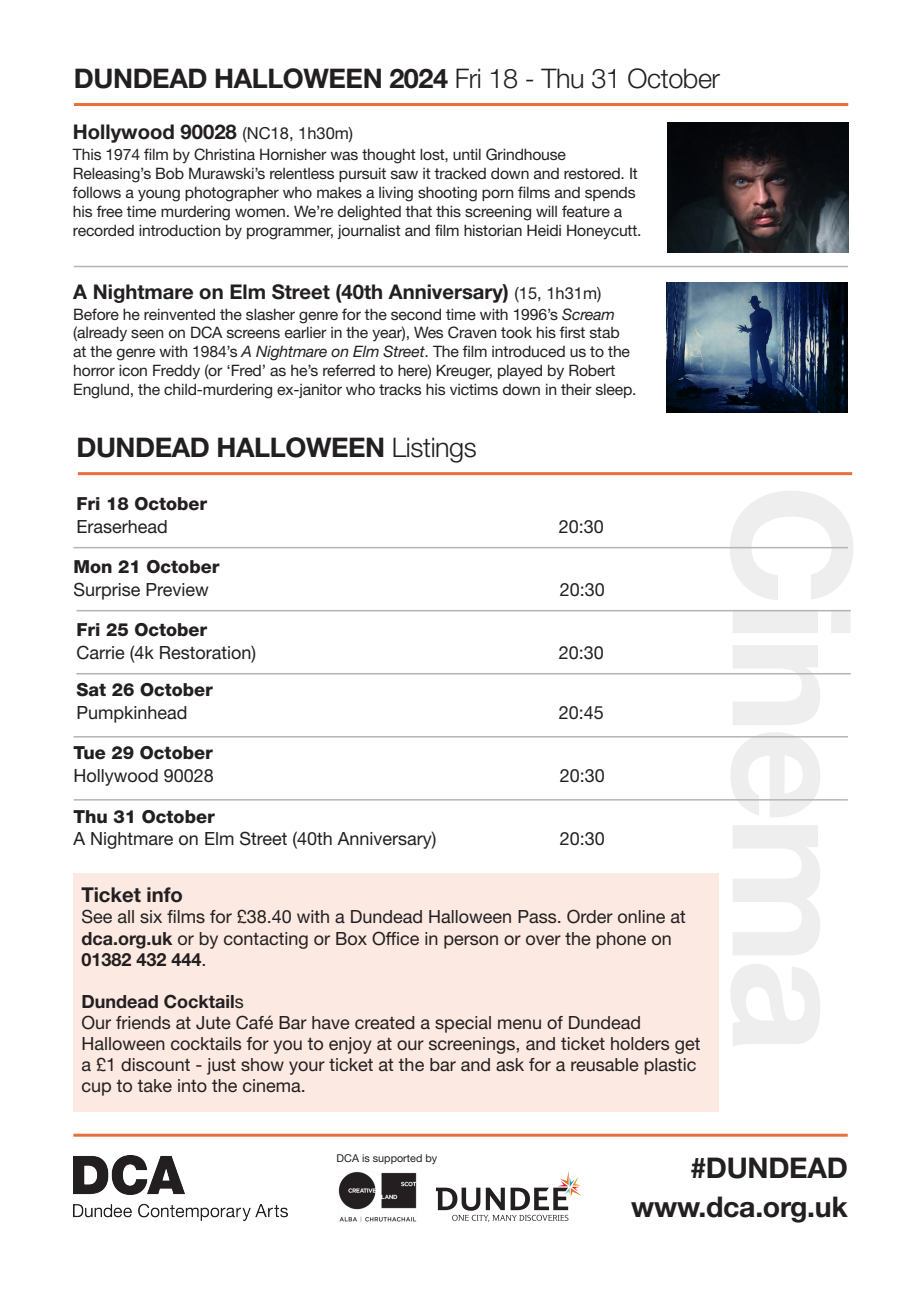
<style>
.page{position:relative;width:919px;height:1289px;background:#fff}
.page>*{position:absolute;margin:0;border:0;box-sizing:border-box;transform-origin:0 0}
.t1{font:28.5px "Helvetica Neue LT 75 Bd";letter-spacing:-.01em;color:#231f20}
.t2{font:27px "Helvetica Neue LT 75 Bd";letter-spacing:-.015em;color:#231f20}
.t3{font:20.4px "Helvetica Neue LT 75 Bd";color:#231f20}
.t4{font:20.25px "Helvetica Neue LT 75 Bd";color:#231f20}
.t5{font:18.15px/21px "Helvetica Neue LT 55 Rm";color:#231f20}
.t6{font:18.15px "Helvetica Neue LT 75 Bd";color:#231f20}
.t7{font:18.15px "Helvetica Neue";color:#231f20}
.t8{font:18px "Helvetica Neue LT 85 Hv";color:#231f20}
.t9{font:15.75px/18.9px "Helvetica Neue LT 55 Rm";letter-spacing:-.01em;color:#231f20}
.t10{font:10.8px "Helvetica Neue LT 55 Rm";color:#231f20}
.s1{font-family:"Helvetica Neue LT 45 Lt"}
.s2{font-family:"Helvetica Neue LT 55 Rm";font-size:16.5px}
.s3{font-family:"Helvetica Neue LT 56 It"}
.s4{font-family:"Helvetica Neue LT 75 Bd"}
.s5{font-family:"Helvetica Neue LT 55 Rm"}
</style>
<div class="page">
<hr style="left:74px;top:103px;width:774px;height:3px;background:#eb6e3d">
<hr style="left:74px;top:547px;width:773px;height:1px;background:#b4b5b8">
<hr style="left:73px;top:1133px;width:774px;height:3px;background:#eb6e3d">
<img style="left:338px;top:1171px;width:79px;height:51px">
<svg style="left:436px;top:1171px;width:145px;height:50px"></svg>
<div style="left:73px;top:873px;width:646px;height:238px;background:#fce9e2"></div>
<img style="left:73px;top:1155px;width:215px;height:65px">
<img style="left:667px;top:123px;width:181px;height:130px">
<hr style="left:74px;top:266px;width:773px;height:1px;background:#b4b5b8">
<img style="left:666px;top:282px;width:181px;height:130px">
<hr style="left:78px;top:472px;width:774px;height:3px;background:#eb6e3d">
<hr style="left:76px;top:610px;width:774px;height:1px;background:#b4b5b8">
<hr style="left:76px;top:673px;width:774px;height:1px;background:#b4b5b8">
<hr style="left:74px;top:736px;width:773px;height:1px;background:#b4b5b8">
<hr style="left:74px;top:799px;width:773px;height:1px;background:#b4b5b8">
<p class="t2" style="left:74px;top:61px;width:647px">DUNDEAD HALLOWEEN 2024 <span class="s1">Fri 18 - Thu 31 October</span></p>
<p class="t4" style="left:73px;top:119px;width:282px">Hollywood 90028 <span class="s2">(NC18, 1h30m)</span></p>
<p class="t9" style="left:73px;top:144px;width:570px">This 1974 film by Christina Hornisher was thought lost, until Grindhouse Releasing’s Bob Murawski’s relentless pursuit saw it tracked down and restored. It follows a young photographer who makes a living shooting porn films and spends his free time murdering women. We’re delighted that this screening will feature a recorded introduction by programmer, journalist and film historian Heidi Honeycutt.</p>
<p class="t4" style="left:73px;top:279px;width:529px">A Nightmare on Elm Street (40th Anniversary) <span class="s2">(15, 1h31m)</span></p>
<p class="t9" style="left:73px;top:304px;width:565px">Before he reinvented the slasher genre for the second time with 1996’s <span class="s3">Scream </span>(already seen on DCA screens earlier in the year), Wes Craven took his first stab at the genre with 1984’s <span class="s3">A Nightmare on Elm Street</span>. The film introduced us to the horror icon Freddy (or ‘Fred’ as he’s referred to here) Kreuger, played by Robert Englund, the child-murdering ex-janitor who tracks his victims down in their sleep.</p>
<p class="t2" style="left:76px;top:430px;width:402px">DUNDEAD HALLOWEEN <span class="s1">Listings</span></p>
<p class="t8" style="left:76px;top:493px;width:132px">Fri 18 October</p>
<p class="t5" style="left:76px;top:515px;width:93px">Eraserhead</p>
<p class="t5" style="left:558px;top:515px;width:47px">20:30</p>
<p class="t8" style="left:74px;top:556px;width:147px">Mon 21 October</p>
<p class="t5" style="left:74px;top:578px;width:137px">Surprise Preview</p>
<p class="t5" style="left:560px;top:578px;width:47px">20:30</p>
<p class="t8" style="left:76px;top:619px;width:132px">Fri 25 October</p>
<p class="t5" style="left:76px;top:641px;width:181px">Carrie (4k Restoration)</p>
<p class="t7" style="left:558px;top:639px;width:47px">20:30</p>
<p class="t8" style="left:76px;top:679px;width:138px">Sat 26 October</p>
<p class="t5" style="left:76px;top:701px;width:113px">Pumpkinhead</p>
<p class="t5" style="left:558px;top:701px;width:47px">20:45</p>
<p class="t8" style="left:74px;top:742px;width:141px">Tue 29 October</p>
<p class="t5" style="left:74px;top:764px;width:142px">Hollywood 90028</p>
<p class="t5" style="left:560px;top:764px;width:47px">20:30</p>
<p class="t8" style="left:74px;top:805px;width:143px">Thu 31 October</p>
<p class="t5" style="left:74px;top:827px;width:364px">A Nightmare on Elm Street (40th Anniversary)</p>
<p class="t5" style="left:560px;top:827px;width:47px">20:30</p>
<p class="t3" style="left:81px;top:882px;width:103px">Ticket info</p>
<p class="t5" style="left:81px;top:906px;width:606px">See all six films for £38.40 with a Dundead Halloween Pass. Order online at <span class="s4">dca.org.uk</span> or by contacting or Box Office in person or over the phone on<br><span class="s4">01382 432 444</span>.</p>
<p class="t6" style="left:81px;top:989px;width:164px">Dundead Cocktail<span class="s5">s</span></p>
<p class="t5" style="left:81px;top:1011px;width:620px">Our friends at Jute Café Bar have created a special menu of Dundead Halloween cocktails for you to enjoy at our screenings, and ticket holders get a £1 discount - just show your ticket at the bar and ask for a reusable plastic cup to take into the cinema.</p>
<p class="t10" style="left:336px;top:1151px;width:102px">DCA is supported by</p>
<p class="t1" style="left:690px;top:1150px;width:159px">#DUNDEAD</p>
<p class="t1" style="left:631px;top:1189px;width:218px">www.dca.org.uk</p>
</div>
